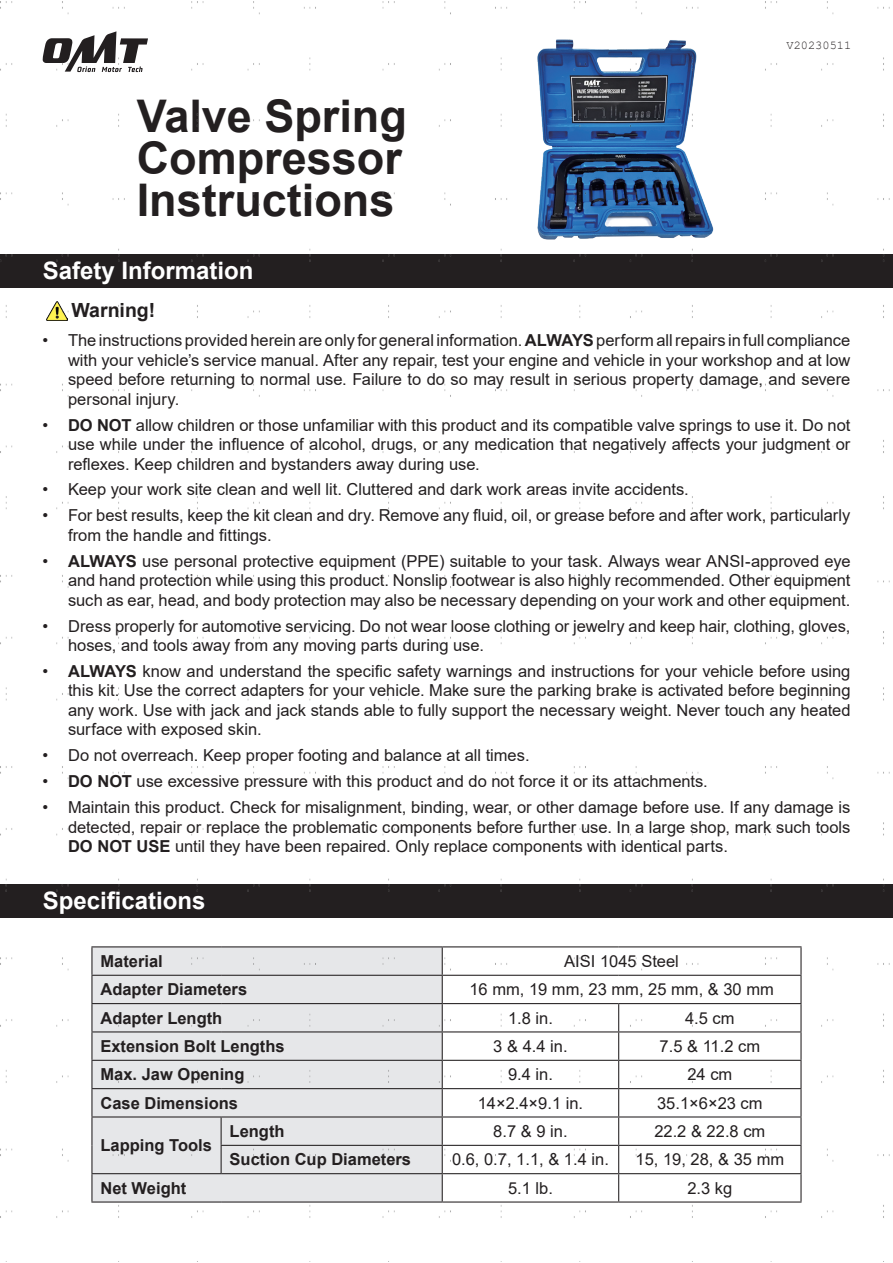
<style>
.page{position:relative;width:893px;height:1263px;background:#fff}
.page>*{position:absolute;margin:0;border:0;box-sizing:border-box;transform-origin:0 0}
.t1{font:700 45px/42px "Arial";color:#231f20;text-align:justify}
.t2{font:700 24px "Arial";color:#fff}
.t3{font:700 19.5px "Arial";color:#231f20}
.t4{font:16.5px/19.5px "Arial";color:#231f20;text-align:justify}
.t5{font:700 16.5px "Arial";color:#231f20}
.t6{font:12px "Courier New";color:#231f20}
.s1{font-weight:700}
</style>
<div class="page">
<img style="left:0;top:1px;width:891px;height:1217px">
<h1 class="t1" style="left:137px;top:96px;width:272px">Valve Spring Compressor Instructions</h1>
<h2 class="t2" style="left:43px;top:253px;width:212px">Safety Information</h2>
<p class="t3" style="left:72px;top:296px;width:85px">Warning!</p>
<p class="t6" style="left:786px;top:38px;width:66px">V20230511</p>
<p class="t4" style="left:68px;top:330px;width:784px;text-indent:-26px">• The instructions provided herein are only for general information. <span class="s1">ALWAYS</span> perform all repairs in full compliance with your vehicle’s service manual. After any repair, test your engine and vehicle in your workshop and at low speed before returning to normal use. Failure to do so may result in serious property damage, and severe personal injury.</p>
<p class="t4" style="left:68px;top:415px;width:784px;text-indent:-26px">• <span class="s1">DO NOT</span> allow children or those unfamiliar with this product and its compatible valve springs to use it. Do not use while under the influence of alcohol, drugs, or any medication that negatively affects your judgment or reflexes. Keep children and bystanders away during use.</p>
<p class="t4" style="left:43px;top:480px;width:648px">• Keep your work site clean and well lit. Cluttered and dark work areas invite accidents.</p>
<p class="t4" style="left:68px;top:506px;width:784px;text-indent:-26px">• For best results, keep the kit clean and dry. Remove any fluid, oil, or grease before and after work, particularly from the handle and fittings.</p>
<p class="t4" style="left:68px;top:551px;width:784px;text-indent:-26px">• <span class="s1">ALWAYS</span> use personal protective equipment (PPE) suitable to your task. Always wear ANSI-approved eye and hand protection while using this product. Nonslip footwear is also highly recommended. Other equipment such as ear, head, and body protection may also be necessary depending on your work and other equipment.</p>
<p class="t4" style="left:68px;top:616px;width:784px;text-indent:-26px">• Dress properly for automotive servicing. Do not wear loose clothing or jewelry and keep hair, clothing, gloves, hoses, and tools away from any moving parts during use.</p>
<p class="t4" style="left:68px;top:661px;width:784px;text-indent:-26px">• <span class="s1">ALWAYS</span> know and understand the specific safety warnings and instructions for your vehicle before using this kit. Use the correct adapters for your vehicle. Make sure the parking brake is activated before beginning any work. Use with jack and jack stands able to fully support the necessary weight. Never touch any heated surface with exposed skin.</p>
<p class="t4" style="left:43px;top:746px;width:489px">• Do not overreach. Keep proper footing and balance at all times.</p>
<p class="t4" style="left:43px;top:771px;width:667px">• <span class="s1">DO NOT</span> use excessive pressure with this product and do not force it or its attachments.</p>
<p class="t4" style="left:68px;top:797px;width:784px;text-indent:-26px">• Maintain this product. Check for misalignment, binding, wear, or other damage before use. If any damage is detected, repair or replace the problematic components before further use. In a large shop, mark such tools <span class="s1">DO NOT USE</span> until they have been repaired. Only replace components with identical parts.</p>
<h2 class="t2" style="left:43px;top:883px;width:164px">Specifications</h2>
<p class="t5" style="left:100px;top:949px;width:64px">Material</p>
<p class="t4" style="left:564px;top:951px;width:116px">AISI 1045 Steel</p>
<p class="t5" style="left:100px;top:978px;width:148px">Adapter Diameters</p>
<p class="t4" style="left:469px;top:980px;width:306px">16 mm, 19 mm, 23 mm, 25 mm, &amp; 30 mm</p>
<p class="t5" style="left:100px;top:1006px;width:123px">Adapter Length</p>
<p class="t4" style="left:508px;top:1008px;width:46px">1.8 in.</p>
<p class="t4" style="left:685px;top:1008px;width:51px">4.5 cm</p>
<p class="t5" style="left:100px;top:1034px;width:186px">Extension Bolt Lengths</p>
<p class="t4" style="left:493px;top:1036px;width:76px">3 &amp; 4.4 in.</p>
<p class="t4" style="left:660px;top:1036px;width:102px">7.5 &amp; 11.2 cm</p>
<p class="t5" style="left:100px;top:1063px;width:145px">Max. Jaw Opening</p>
<p class="t4" style="left:508px;top:1065px;width:46px">9.4 in.</p>
<p class="t4" style="left:687px;top:1065px;width:46px">24 cm</p>
<p class="t5" style="left:100px;top:1091px;width:139px">Case Dimensions</p>
<p class="t4" style="left:478px;top:1093px;width:107px">14×2.4×9.1 in.</p>
<p class="t4" style="left:657px;top:1093px;width:107px">35.1×6×23 cm</p>
<p class="t5" style="left:100px;top:1134px;width:113px">Lapping Tools</p>
<p class="t5" style="left:230px;top:1120px;width:56px">Length</p>
<p class="t4" style="left:493px;top:1121px;width:76px">8.7 &amp; 9 in.</p>
<p class="t4" style="left:654px;top:1121px;width:112px">22.2 &amp; 22.8 cm</p>
<p class="t5" style="left:230px;top:1148px;width:183px">Suction Cup Diameters</p>
<p class="t4" style="left:452px;top:1150px;width:158px">0.6, 0.7, 1.1, &amp; 1.4 in.</p>
<p class="t4" style="left:636px;top:1150px;width:150px">15, 19, 28, &amp; 35 mm</p>
<p class="t5" style="left:100px;top:1176px;width:87px">Net Weight</p>
<p class="t4" style="left:508px;top:1178px;width:46px">5.1 lb.</p>
<p class="t4" style="left:687px;top:1178px;width:46px">2.3 kg</p>
</div>
